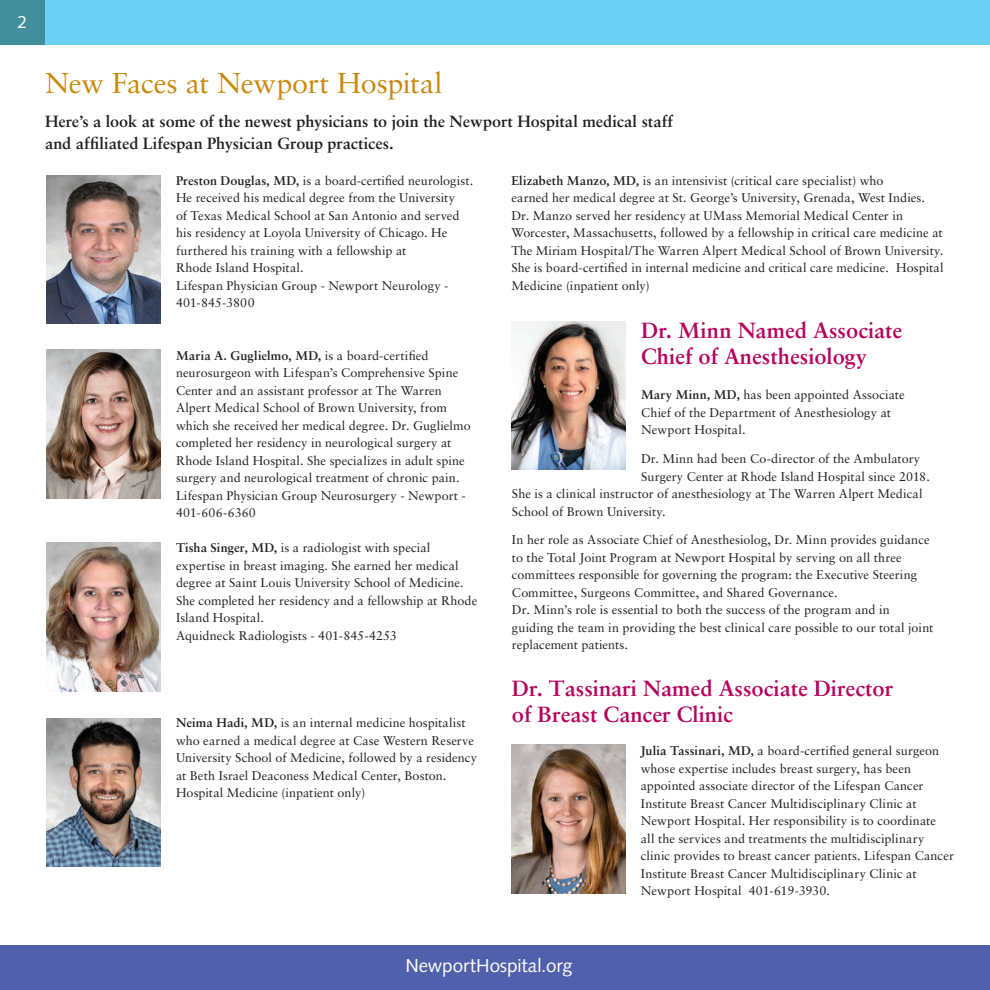
<style>
.page{position:relative;width:990px;height:990px;background:#fff}
.page>*{position:absolute;margin:0;border:0;box-sizing:border-box;transform-origin:0 0}
.t1{font:28.75px "Sabon";letter-spacing:-.005em;color:#c8890e}
.t2{font:700 22px/26.1px "Sabon";color:#b5025b}
.t3{font:18.75px "Syntax";letter-spacing:-.005em;color:#fff}
.t4{font:17.5px "Syntax";color:#fff}
.t5{font:700 16.25px "Sabon";letter-spacing:-.005em;color:#231f20}
.t6{font:12.62px/17.5px "Sabon";letter-spacing:.005em;color:#231f20}
.s1{font-weight:700}
</style>
<div class="page">
<div style="left:0;top:0;width:45px;height:45px;background:#428f9c"></div>
<div style="left:45px;top:0;width:945px;height:45px;background:#6bcff6"></div>
<img style="left:46px;top:175px;width:115px;height:149px">
<img style="left:46px;top:350px;width:115px;height:148px">
<img style="left:46px;top:543px;width:115px;height:148px">
<img style="left:46px;top:718px;width:115px;height:149px">
<img style="left:511px;top:321px;width:115px;height:149px">
<img style="left:511px;top:745px;width:115px;height:148px">
<div style="left:0;top:945px;width:990px;height:45px;background:#5060ac"></div>
<p class="t4" style="left:18px;top:11px;width:11px">2</p>
<h1 class="t1" style="left:45px;top:66px;width:399px">New Faces at Newport Hospital</h1>
<p class="t5" style="left:45px;top:111px;width:630px">Here’s a look at some of the newest physicians to join the Newport Hospital medical staff</p>
<h3 class="t5" style="left:45px;top:133px;width:350px">and affliated Lifespan Physician Group practices.</h3>
<p class="t6" style="left:176px;top:172px;width:299px"><span class="s1">Preston Douglas, MD,</span> is a board-certifed neurologist.<br>He received his medical degree from the University<br>of Texas Medical School at San Antonio and served his residency at Loyola University of Chicago. He furthered his training with a fellowship at<br>Rhode Island Hospital.<br>Lifespan Physician Group - Newport Neurology - 401-845-3800</p>
<p class="t6" style="left:511px;top:172px;width:434px"><span class="s1">Elizabeth Manzo, MD,</span> is an intensivist (critical care specialist) who<br>earned her medical degree at St. George’s University, Grenada, West Indies.<br>Dr. Manzo served her residency at UMass Memorial Medical Center in Worcester, Massachusetts, followed by a fellowship in critical care medicine at The Miriam Hospital/The Warren Alpert Medical School of Brown University.<br>She is board-certifed in internal medicine and critical care medicine. Hospital Medicine (inpatient only)</p>
<p class="t2" style="left:641px;top:317px;width:263px">Dr. Minn Named Associate<br>Chief of Anesthesiology</p>
<p class="t6" style="left:641px;top:386px;width:265px"><span class="s1">Mary Minn, MD,</span> has been appointed Associate<br>Chief of the Department of Anesthesiology at<br>Newport Hospital.</p>
<p class="t6" style="left:641px;top:450px;width:281px">Dr. Minn had been Co-director of the Ambulatory</p>
<p class="t6" style="left:641px;top:467px;width:290px">Surgery Center at Rhode Island Hospital since 2018.</p>
<p class="t6" style="left:512px;top:485px;width:412px">She is a clinical instructor of anesthesiology at The Warren Alpert Medical</p>
<p class="t6" style="left:512px;top:502px;width:155px">School of Brown University.</p>
<p class="t6" style="left:512px;top:531px;width:423px">In her role as Associate Chief of Anesthesiolog, Dr. Minn provides guidance to the Total Joint Program at Newport Hospital by serving on all three committees responsible for governing the program: the Executive Steering Committee, Surgeons Committee, and Shared Governance.<br>Dr. Minn’s role is essential to both the success of the program and in guiding the team in providing the best clinical care possible to our total joint replacement patients.</p>
<p class="t2" style="left:512px;top:675px;width:383px">Dr. Tassinari Named Associate Director of Breast Cancer Clinic</p>
<p class="t6" style="left:641px;top:742px;width:315px"><span class="s1">Julia Tassinari, MD,</span> a board-certifed general surgeon whose expertise includes breast surgery, has been appointed associate director of the Lifespan Cancer Institute Breast Cancer Multidisciplinary Clinic at Newport Hospital. Her responsibility is to coordinate<br>all the services and treatments the multidisciplinary clinic provides to breast cancer patients. Lifespan Cancer Institute Breast Cancer Multidisciplinary Clinic at Newport Hospital 401-619-3930.</p>
<p class="t6" style="left:176px;top:347px;width:296px"><span class="s1">Maria A. Guglielmo, MD,</span> is a board-certifed neurosurgeon with Lifespan’s Comprehensive Spine Center and an assistant professor at The Warren Alpert Medical School of Brown University, from which she received her medical degree. Dr. Guglielmo completed her residency in neurological surgery at Rhode Island Hospital. She specializes in adult spine surgery and neurological treatment of chronic pain.<br>Lifespan Physician Group Neurosurgery - Newport - 401-606-6360</p>
<p class="t6" style="left:176px;top:539px;width:303px"><span class="s1">Tisha Singer, MD,</span> is a radiologist with special expertise in breast imaging. She earned her medical degree at Saint Louis University School of Medicine.<br>She completed her residency and a fellowship at Rhode Island Hospital.<br>Aquidneck Radiologists - 401-845-4253</p>
<p class="t6" style="left:176px;top:714px;width:303px"><span class="s1">Neima Hadi, MD,</span> is an internal medicine hospitalist who earned a medical degree at Case Western Reserve University School of Medicine, followed by a residency at Beth Israel Deaconess Medical Center, Boston.<br>Hospital Medicine (inpatient only)</p>
<p class="t3" style="left:405px;top:954px;width:169px">NewportHospital.org</p>
</div>
